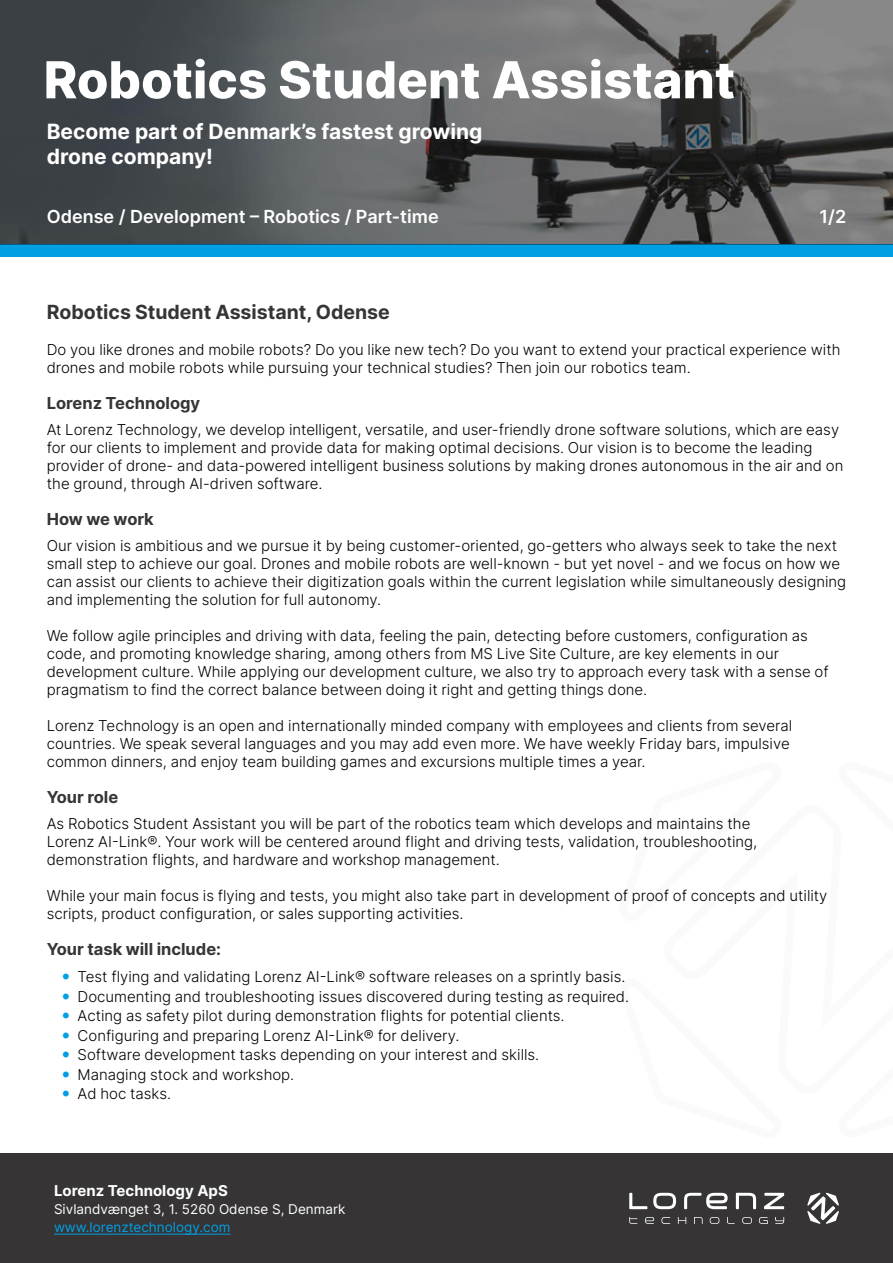
<style>
.page{position:relative;width:893px;height:1263px;background:#fff}
.page>*{position:absolute;margin:0;border:0;box-sizing:border-box;transform-origin:0 0}
.t1{font:800 51px "Inter";color:#fff}
.t2{font:700 21px/25.2px "Inter";color:#fff}
.t3{font:700 19.5px "Inter";color:#363434}
.t4{font:600 18px "Inter";color:#fff}
.t5{font:700 16.5px "Inter";color:#363434}
.t6{font:300 15px/18px "Inter";color:#000}
.t7{font:700 15px "Inter";color:#fff}
.t8{font:13.5px "Inter";color:#fff}
.t9{font:13.5px "Inter";color:#009fe3}
</style>
<div class="page">
<div style="left:0;top:244px;width:893px;height:13px;background:#009fe3"></div>
<svg style="left:0;top:0;width:893px;height:244px;background:#5a5d5e"></svg>
<div style="left:0;top:1154px;width:893px;height:109px;background:#363434"></div>
<hr style="left:54px;top:1233px;width:176px;height:1px;background:#009fe3">
<svg style="left:629px;top:1193px;width:18px;height:16px"></svg>
<svg style="left:653px;top:1193px;width:23px;height:16px"></svg>
<svg style="left:684px;top:1193px;width:44px;height:16px"></svg>
<svg style="left:736px;top:1193px;width:20px;height:16px"></svg>
<svg style="left:764px;top:1193px;width:20px;height:16px"></svg>
<svg style="left:629px;top:1217px;width:8px;height:7px"></svg>
<svg style="left:645px;top:1217px;width:9px;height:7px"></svg>
<svg style="left:661px;top:1217px;width:9px;height:7px"></svg>
<svg style="left:678px;top:1217px;width:8px;height:7px"></svg>
<svg style="left:694px;top:1217px;width:9px;height:7px"></svg>
<svg style="left:710px;top:1217px;width:9px;height:7px"></svg>
<svg style="left:727px;top:1217px;width:8px;height:7px"></svg>
<svg style="left:742px;top:1217px;width:10px;height:7px"></svg>
<svg style="left:759px;top:1217px;width:9px;height:7px"></svg>
<svg style="left:775px;top:1217px;width:9px;height:7px"></svg>
<svg style="left:807px;top:1193px;width:32px;height:31px"></svg>
<h1 class="t1" style="left:44px;top:43px;width:693px">Robotics Student Assistant</h1>
<h2 class="t2" style="left:47px;top:118px;width:437px">Become part of Denmark’s fastest growing drone company!</h2>
<p class="t4" style="left:47px;top:204px;width:393px">Odense / Development – Robotics / Part-time</p>
<p class="t4" style="left:819px;top:204px;width:28px">1/2</p>
<h3 class="t3" style="left:47px;top:298px;width:345px">Robotics Student Assistant, Odense</h3>
<p class="t6" style="left:47px;top:340px;width:795px">Do you like drones and mobile robots? Do you like new tech? Do you want to extend your practical experience with drones and mobile robots while pursuing your technical studies? Then join our robotics team.</p>
<p class="t5" style="left:47px;top:391px;width:155px">Lorenz Technology</p>
<p class="t6" style="left:47px;top:420px;width:798px">At Lorenz Technology, we develop intelligent, versatile, and user-friendly drone software solutions, which are easy for our clients to implement and provide data for making optimal decisions. Our vision is to become the leading provider of drone- and data-powered intelligent business solutions by making drones autonomous in the air and on the ground, through AI-driven software.</p>
<p class="t5" style="left:47px;top:507px;width:109px">How we work</p>
<p class="t6" style="left:47px;top:536px;width:801px">Our vision is ambitious and we pursue it by being customer-oriented, go-getters who always seek to take the next small step to achieve our goal. Drones and mobile robots are well-known - but yet novel - and we focus on how we can assist our clients to achieve their digitization goals within the current legislation while simultaneously designing and implementing the solution for full autonomy.</p>
<p class="t6" style="left:47px;top:626px;width:783px">We follow agile principles and driving with data, feeling the pain, detecting before customers, configuration as code, and promoting knowledge sharing, among others from MS Live Site Culture, are key elements in our development culture. While applying our development culture, we also try to approach every task with a sense of pragmatism to find the correct balance between doing it right and getting things done.</p>
<p class="t6" style="left:47px;top:716px;width:747px">Lorenz Technology is an open and internationally minded company with employees and clients from several countries. We speak several languages and you may add even more. We have weekly Friday bars, impulsive common dinners, and enjoy team building games and excursions multiple times a year.</p>
<p class="t5" style="left:47px;top:785px;width:73px">Your role</p>
<p class="t6" style="left:47px;top:814px;width:712px">As Robotics Student Assistant you will be part of the robotics team which develops and maintains the<br>Lorenz AI-Link®. Your work will be centered around flight and driving tests, validation, troubleshooting, demonstration flights, and hardware and workshop management.</p>
<p class="t6" style="left:47px;top:886px;width:782px">While your main focus is flying and tests, you might also take part in development of proof of concepts and utility scripts, product configuration, or sales supporting activities.</p>
<p class="t5" style="left:47px;top:937px;width:176px">Your task will include:</p>
<p class="t6" style="left:78px;top:967px;width:553px;line-height:19.5px">Test flying and validating Lorenz AI-Link® software releases on a sprintly basis.<br>Documenting and troubleshooting issues discovered during testing as required.<br>Acting as safety pilot during demonstration flights for potential clients.<br>Configuring and preparing Lorenz AI-Link® for delivery.<br>Software development tasks depending on your interest and skills.<br>Managing stock and workshop.<br>Ad hoc tasks.</p>
<p class="t7" style="left:54px;top:1179px;width:175px">Lorenz Technology ApS</p>
<p class="t8" style="left:54px;top:1199px;width:293px">Sivlandvænget 3, 1. 5260 Odense S, Denmark</p>
<p class="t9" style="left:54px;top:1217px;width:178px">www.lorenztechnology.com</p>
</div>
